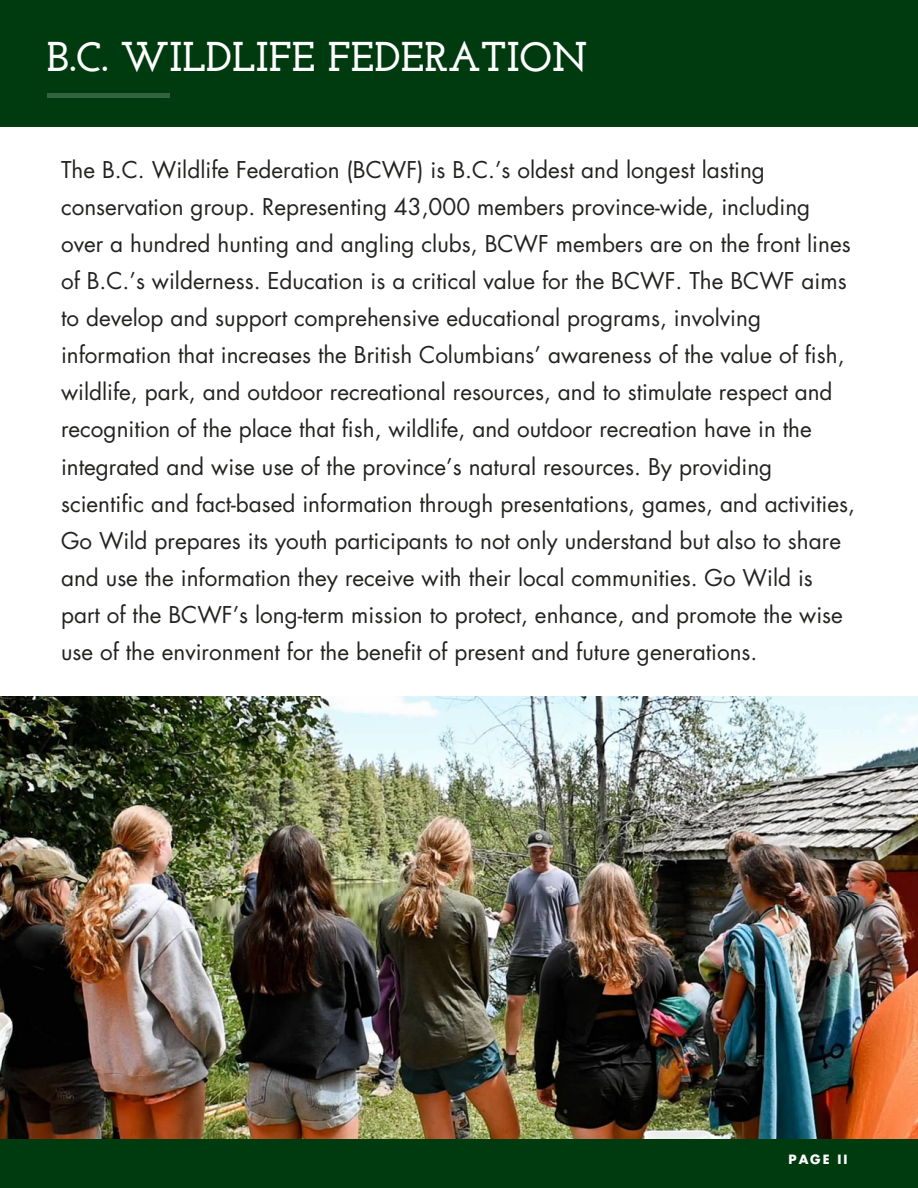
<style>
.page{position:relative;width:918px;height:1188px;background:#fff}
.page>*{position:absolute;margin:0;border:0;box-sizing:border-box;transform-origin:0 0}
.t1{font:700 41.4px "Josefin Slab";color:#fff}
.t2{font:22.5px/37.2px "Futura Std";color:#232321}
.t3{font:700 12.45px "Futura Std";letter-spacing:.15em;color:#fff}
</style>
<div class="page">
<div style="left:0;top:0;width:918px;height:126px;background:#003b10"></div>
<div style="left:47px;top:93px;width:122px;height:5px;background:#33623f"></div>
<div style="left:0;top:1132px;width:918px;height:56px;background:#003b10"></div>
<img style="left:0;top:697px;width:918px;height:442px">
<p class="t1" style="left:47px;top:40px;width:542px">B.C. WILDLIFE FEDERATION</p>
<p class="t2" style="left:61px;top:152px;width:795px">The B.C. Wildlife Federation (BCWF) is B.C.’s oldest and longest lasting conservation group. Representing 43,000 members province-wide, including over a hundred hunting and angling clubs, BCWF members are on the front lines of B.C.’s wilderness. Education is a critical value for the BCWF. The BCWF aims to develop and support comprehensive educational programs, involving information that increases the British Columbians’ awareness of the value of fish, wildlife, park, and outdoor recreational resources, and to stimulate respect and recognition of the place that fish, wildlife, and outdoor recreation have in the integrated and wise use of the province’s natural resources. By providing scientific and fact-based information through presentations, games, and activities, Go Wild prepares its youth participants to not only understand but also to share and use the information they receive with their local communities. Go Wild is part of the BCWF’s long-term mission to protect, enhance, and promote the wise use of the environment for the benefit of present and future generations.</p>
<p class="t3" style="left:789px;top:1154px;width:60px">PAGE II</p>
</div>
